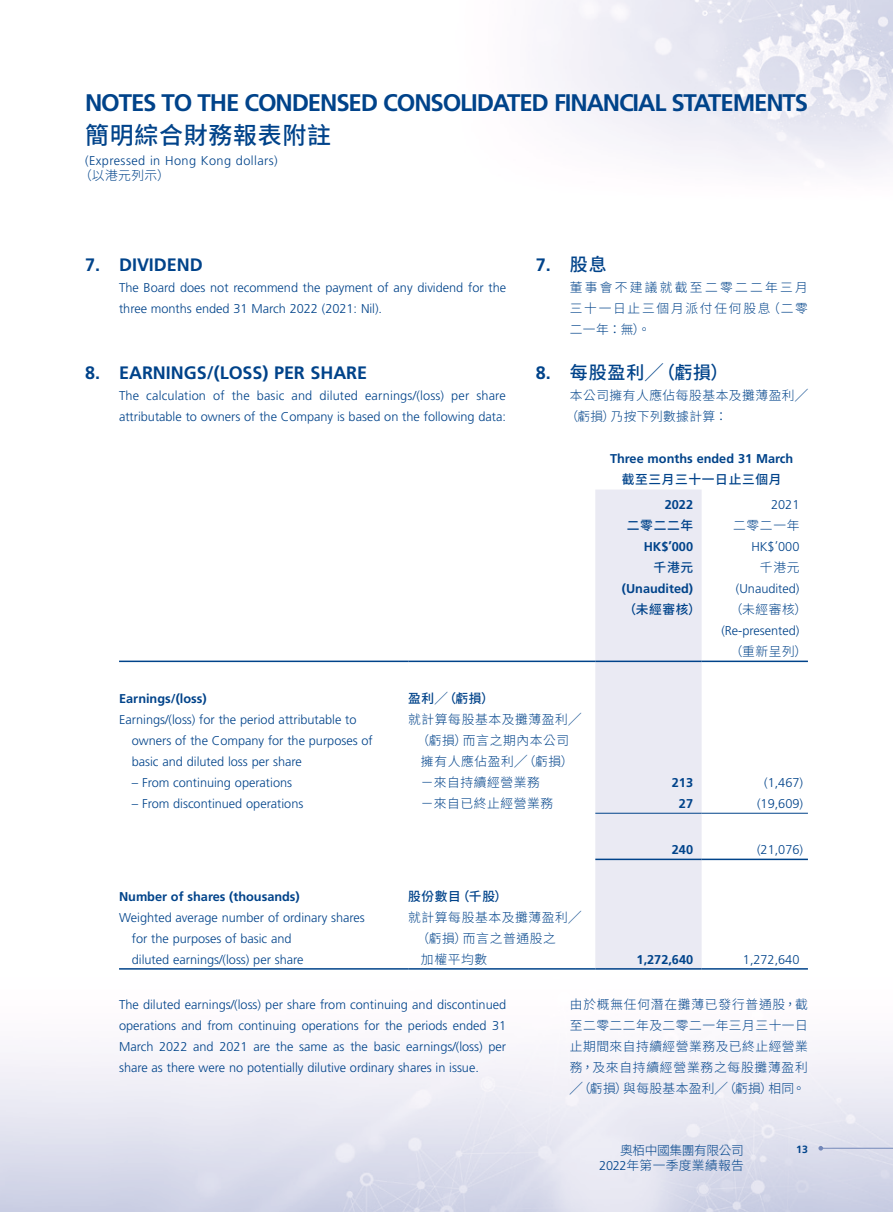
<style>
.page{position:relative;width:893px;height:1212px;background:#fff}
.page>*{position:absolute;margin:0;border:0;box-sizing:border-box;transform-origin:0 0}
.t1{font:700 24px "Frutiger LT Std";letter-spacing:-.045em;color:#00438a}
.t2{font:500 24px "Source Han Sans TC";letter-spacing:.03em;color:#00438a}
.Heading_1{font:700 18px "Frutiger LT Std";color:#00438a}
.C_Heading_1{font:500 18px "Source Han Sans TC";letter-spacing:.05em;color:#00438a}
.C_Heading_1-2{font:700 18px "Frutiger LT Std";color:#00438a}
.Body_Text{font:300 12.75px/21px "Frutiger LT Std";color:#00438a}
.C_Body_Text{font:300 12.75px/21px "Source Han Sans TC";letter-spacing:.04em;color:#00438a;text-align:justify}
.Body_Text-2{font:300 12.75px/21px "Source Han Sans TC";letter-spacing:.05em;color:#00438a;text-align:center}
.Body_Text-3{font:700 12.75px "Frutiger LT Std";color:#00438a}
.Body_Text-4{font:500 12.75px "Source Han Sans TC";letter-spacing:.05em;color:#00438a}
.Body_Text-5{font:300 12.75px "Frutiger LT Std";letter-spacing:.035em;color:#00438a}
.C_Body_Text-2{font:300 12.75px "Source Han Sans TC";letter-spacing:-.03em;color:#00438a}
.t3{font:700 10.5px "Frutiger LT Std";color:#00438a}
.s1{font-family:"Source Han Sans TC";font-weight:500}
.s2{font-family:"Frutiger LT Std";font-weight:700}
.s3{font-family:"Frutiger LT Std"}
</style>
<div class="page">
<img style="left:0;top:969px;width:893px;height:243px">
<img style="left:553px;top:0;width:340px;height:170px">
<svg style="left:818px;top:1146px;width:5px;height:4px"></svg>
<hr style="left:820px;top:1148px;width:73px;height:1px;background:#7488b9">
<div style="left:595px;top:490px;width:107px;height:478px;background:#eaeaf3"></div>
<hr style="left:119px;top:660px;width:289px;height:2px;background:#00438a">
<hr style="left:408px;top:660px;width:187px;height:2px;background:#00438a">
<hr style="left:595px;top:660px;width:107px;height:2px;background:#00438a">
<hr style="left:702px;top:660px;width:106px;height:2px;background:#00438a">
<hr style="left:595px;top:813px;width:107px;height:1px;background:#00438a">
<hr style="left:702px;top:813px;width:106px;height:1px;background:#00438a">
<hr style="left:595px;top:858px;width:107px;height:2px;background:#00438a">
<hr style="left:702px;top:858px;width:106px;height:2px;background:#00438a">
<hr style="left:119px;top:968px;width:289px;height:1px;background:#00438a">
<hr style="left:408px;top:968px;width:187px;height:1px;background:#00438a">
<hr style="left:595px;top:968px;width:107px;height:1px;background:#00438a">
<hr style="left:702px;top:968px;width:106px;height:1px;background:#00438a">
<h1 class="t1" style="left:85px;top:89px;width:725px">NOTES TO THE CONDENSED CONSOLIDATED FINANCIAL STATEMENTS</h1>
<h1 class="t2" style="left:85px;top:121px;width:248px">簡明綜合財務報表附註</h1>
<p class="Body_Text-5" style="left:85px;top:153px;width:194px">(Expressed in Hong Kong dollars)</p>
<p class="C_Body_Text" style="left:79px;top:165px;width:92px">（以港元列示）</p>
<p class="Heading_1" style="left:85px;top:254px;width:119px">7. DIVIDEND</p>
<p class="Body_Text" style="left:119px;top:277px;width:389px">The Board does not recommend the payment of any dividend for the three months ended 31 March 2022 (2021: Nil).</p>
<p class="Heading_1" style="left:85px;top:362px;width:284px">8. EARNINGS/(LOSS) PER SHARE</p>
<p class="Body_Text" style="left:119px;top:385px;width:388px">The calculation of the basic and diluted earnings/(loss) per share attributable to owners of the Company is based on the following data:</p>
<p class="C_Heading_1-2" style="left:536px;top:254px;width:72px">7. <span class="s1">股息</span></p>
<p class="C_Body_Text" style="left:570px;top:277px;width:240px">董事會不建議就截至二零二二年三月三十一日止三個月派付任何股息（二零二一年：無）。</p>
<p class="C_Heading_1" style="left:536px;top:362px;width:194px"><span class="s2">8.</span> 每股盈利╱（虧損）</p>
<p class="C_Body_Text" style="left:565px;top:385px;width:244px;text-indent:4px">本公司擁有人應佔每股基本及攤薄盈利╱（虧損）乃按下列數據計算：</p>
<p class="Body_Text-3" style="left:610px;top:451px;width:185px">Three months ended 31 March</p>
<p class="Body_Text-4" style="left:622px;top:472px;width:161px">截至三月三十一日止三個月</p>
<p class="Body_Text-3" style="left:665px;top:497px;width:30px">2022</p>
<p class="Body_Text" style="left:771px;top:494px;width:30px">2021</p>
<p class="Body_Text-4" style="left:627px;top:518px;width:68px">二零二二年</p>
<p class="Body_Text-2" style="left:733px;top:515px;width:68px">二零二一年</p>
<p class="Body_Text-3" style="left:644px;top:539px;width:51px">HK$’000</p>
<p class="Body_Text" style="left:751px;top:536px;width:50px">HK$’000</p>
<p class="Body_Text-4" style="left:654px;top:560px;width:41px">千港元</p>
<p class="Body_Text-2" style="left:760px;top:557px;width:41px">千港元</p>
<p class="Body_Text-3" style="left:622px;top:581px;width:73px">(Unaudited)</p>
<p class="Body_Text" style="left:736px;top:578px;width:65px">(Unaudited)</p>
<p class="Body_Text-4" style="left:624px;top:602px;width:79px">（未經審核）</p>
<p class="Body_Text-2" style="left:730px;top:599px;width:79px">（未經審核）</p>
<p class="Body_Text" style="left:721px;top:620px;width:80px">(Re-presented)</p>
<p class="Body_Text-2" style="left:730px;top:641px;width:79px">（重新呈列）</p>
<p class="Body_Text-3" style="left:119px;top:691px;width:89px">Earnings/(loss)</p>
<p class="Body_Text-4" style="left:408px;top:691px;width:87px">盈利╱（虧損）</p>
<p class="Body_Text" style="left:132px;top:709px;width:242px;text-indent:-13px">Earnings/(loss) for the period attributable to owners of the Company for the purposes of basic and diluted loss per share</p>
<p class="Body_Text-2" style="left:408px;top:709px;width:175px">就計算每股基本及攤薄盈利╱（虧損）而言之期內本公司<br>擁有人應佔盈利╱（虧損）</p>
<p class="Body_Text" style="left:132px;top:772px;width:162px">– From continuing operations</p>
<p class="Body_Text-2" style="left:421px;top:772px;width:121px">－來自持續經營業務</p>
<p class="Body_Text-3" style="left:672px;top:775px;width:23px">213</p>
<p class="Body_Text" style="left:764px;top:772px;width:40px">(1,467)</p>
<p class="Body_Text" style="left:132px;top:793px;width:173px">– From discontinued operations</p>
<p class="Body_Text-2" style="left:421px;top:793px;width:134px">－來自已終止經營業務</p>
<p class="Body_Text-3" style="left:679px;top:796px;width:16px">27</p>
<p class="Body_Text" style="left:757px;top:793px;width:47px">(19,609)</p>
<p class="Body_Text-3" style="left:672px;top:842px;width:23px">240</p>
<p class="Body_Text" style="left:757px;top:839px;width:47px">(21,076)</p>
<p class="Body_Text-3" style="left:119px;top:889px;width:182px">Number of shares (thousands)</p>
<p class="Body_Text-4" style="left:408px;top:889px;width:101px">股份數目（千股）</p>
<p class="Body_Text" style="left:132px;top:907px;width:235px;text-indent:-13px">Weighted average number of ordinary shares for the purposes of basic and<br>diluted earnings/(loss) per share</p>
<p class="Body_Text-2" style="left:408px;top:907px;width:175px">就計算每股基本及攤薄盈利╱</p>
<p class="Body_Text-2" style="left:417px;top:928px;width:141px">（虧損）而言之普通股之</p>
<p class="Body_Text-2" style="left:421px;top:949px;width:68px">加權平均數</p>
<p class="Body_Text-3" style="left:637px;top:952px;width:58px">1,272,640</p>
<p class="Body_Text" style="left:743px;top:949px;width:58px">1,272,640</p>
<p class="Body_Text" style="left:119px;top:994px;width:389px;text-align:justify">The diluted earnings/(loss) per share from continuing and discontinued operations and from continuing operations for the periods ended 31<br>March 2022 and 2021 are the same as the basic earnings/(loss) per share as there were no potentially dilutive ordinary shares in issue.</p>
<p class="C_Body_Text" style="left:570px;top:994px;width:240px">由於概無任何潛在攤薄已發行普通股，截至二零二二年及二零二一年三月三十一日止期間來自持續經營業務及已終止經營業務，及來自持續經營業務之每股攤薄盈利╱（虧損）與每股基本盈利╱（虧損）相同。</p>
<p class="C_Body_Text-2" style="left:620px;top:1143px;width:125px">奧栢中國集團有限公司</p>
<p class="t3" style="left:796px;top:1143px;width:13px">13</p>
<p class="C_Body_Text" style="left:599px;top:1155px;width:146px"><span class="s3">2022</span>年第一季度業績報告</p>
</div>
